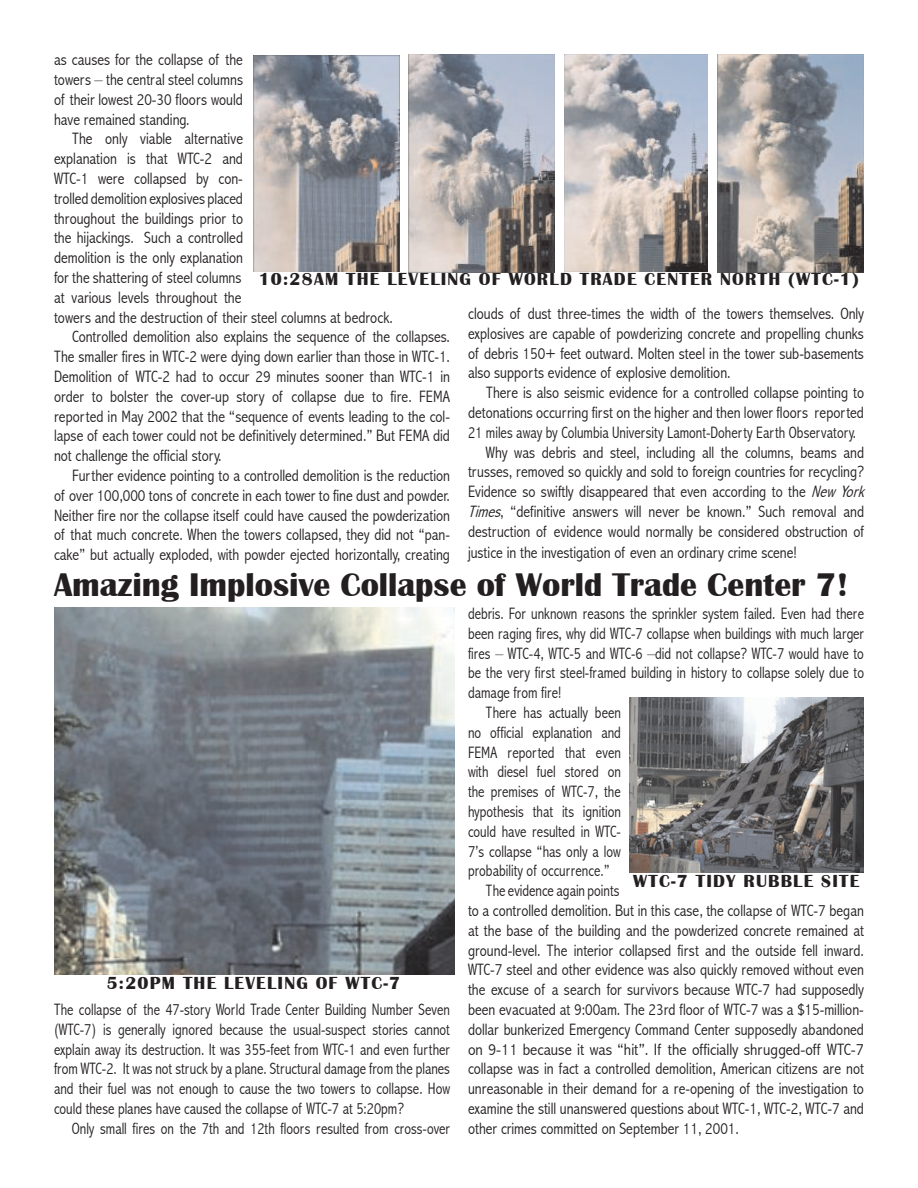
<style>
.page{position:relative;width:918px;height:1188px;background:#fff}
.page>*{position:absolute;margin:0;border:0;box-sizing:border-box;transform-origin:0 0}
.t1{font:700 33.75px "Britannic";color:#231f20}
.t2{font:700 18px "Britannic";letter-spacing:.07em;color:#231f20}
.t3{font:300 condensed 16.5px/19.8px "Abadi";color:#231f20;text-align:justify}
.t4{font:300 condensed 16.5px/19.8px "Abadi";color:#231f20;text-align:justify;scale:.95 1}
.t5{font:300 condensed 16.5px "Abadi";color:#231f20;scale:1.07 1}
.s1{font-style:italic}
</style>
<div class="page">
<img style="left:253px;top:55px;width:146px;height:216px">
<img style="left:409px;top:54px;width:146px;height:218px">
<img style="left:564px;top:54px;width:144px;height:217px">
<img style="left:718px;top:54px;width:146px;height:218px">
<img style="left:54px;top:607px;width:400px;height:368px">
<img style="left:630px;top:698px;width:234px;height:175px">
<p class="t3" style="left:54px;top:50px;width:191px">as causes for the collapse of the towers – the central steel columns of their lowest 20-30 floors would have remained standing.</p>
<p class="t3" style="left:72px;top:130px;width:173px">The only viable alternative</p>
<p class="t3" style="left:54px;top:149px;width:191px">explanation is that WTC-2 and</p>
<p class="t3" style="left:54px;top:169px;width:190px">WTC-1 were collapsed by con-</p>
<p class="t3" style="left:54px;top:189px;width:191px">trolled demolition explosives placed</p>
<p class="t3" style="left:54px;top:209px;width:191px">throughout the buildings prior to</p>
<p class="t3" style="left:54px;top:229px;width:191px">the hijackings. Such a controlled</p>
<p class="t3" style="left:54px;top:248px;width:191px">demolition is the only explanation</p>
<p class="t3" style="left:54px;top:268px;width:189px">for the shattering of steel columns</p>
<p class="t3" style="left:54px;top:288px;width:189px">at various levels throughout the</p>
<p class="t3" style="left:54px;top:308px;width:340px">towers and the destruction of their steel columns at bedrock.</p>
<p class="t3" style="left:72px;top:328px;width:380px">Controlled demolition also explains the sequence of the collapses.</p>
<p class="t3" style="left:54px;top:347px;width:398px">The smaller fires in WTC-2 were dying down earlier than those in WTC-1.</p>
<p class="t3" style="left:54px;top:367px;width:398px">Demolition of WTC-2 had to occur 29 minutes sooner than WTC-1 in</p>
<p class="t3" style="left:54px;top:387px;width:397px">order to bolster the cover-up story of collapse due to fire. FEMA</p>
<p class="t3" style="left:54px;top:407px;width:397px">reported in May 2002 that the “sequence of events leading to the col-</p>
<p class="t3" style="left:54px;top:427px;width:398px">lapse of each tower could not be definitively determined.” But FEMA did</p>
<p class="t3" style="left:54px;top:446px;width:169px">not challenge the official story.</p>
<p class="t3" style="left:72px;top:466px;width:380px">Further evidence pointing to a controlled demolition is the reduction</p>
<p class="t3" style="left:54px;top:486px;width:397px">of over 100,000 tons of concrete in each tower to fine dust and powder.</p>
<p class="t3" style="left:54px;top:506px;width:398px">Neither fire nor the collapse itself could have caused the powderization</p>
<p class="t3" style="left:54px;top:526px;width:398px">of that much concrete. When the towers collapsed, they did not “pan-</p>
<p class="t3" style="left:54px;top:545px;width:398px">cake” but actually exploded, with powder ejected horizontally, creating</p>
<p class="t2" style="left:259px;top:270px;width:602px">10:28AM THE LEVELING OF WORLD TRADE CENTER NORTH (WTC-1)</p>
<p class="t3" style="left:468px;top:304px;width:398px">clouds of dust three-times the width of the towers themselves. Only explosives are capable of powderizing concrete and propelling chunks of debris 150+ feet outward. Molten steel in the tower sub-basements also supports evidence of explosive demolition.</p>
<p class="t3" style="left:486px;top:383px;width:380px">There is also seismic evidence for a controlled collapse pointing to</p>
<p class="t3" style="left:468px;top:403px;width:398px">detonations occurring first on the higher and then lower floors reported</p>
<p class="t4" style="left:468px;top:423px;width:410px">21 miles away by Columbia University Lamont-Doherty Earth Observatory.</p>
<p class="t3" style="left:486px;top:443px;width:380px">Why was debris and steel, including all the columns, beams and</p>
<p class="t3" style="left:468px;top:463px;width:398px">trusses, removed so quickly and sold to foreign countries for recycling?</p>
<p class="t3" style="left:468px;top:482px;width:402px">Evidence so swiftly disappeared that even according to the <span class="s1">NewYork</span></p>
<p class="t3" style="left:468px;top:502px;width:398px"><span class="s1">Times</span>, “definitive answers will never be known.” Such removal and</p>
<p class="t3" style="left:468px;top:522px;width:398px">destruction of evidence would normally be considered obstruction of</p>
<p class="t3" style="left:468px;top:544px;width:330px">justice in the investigation of even an ordinary crime scene!</p>
<h1 class="t1" style="left:54px;top:568px;width:796px">Amazing Implosive Collapse of World Trade Center 7!</h1>
<p class="t2" style="left:107px;top:974px;width:295px">5:20PM THE LEVELING OF WTC-7</p>
<p class="t4" style="left:54px;top:1000px;width:418px">The collapse of the 47-story World Trade Center Building Number Seven (WTC-7) is generally ignored because the usual-suspect stories cannot explain away its destruction. It was 355-feet from WTC-1 and even further from WTC-2. It was not struck by a plane. Structural damage from the planes and their fuel was not enough to cause the two towers to collapse. How could these planes have caused the collapse of WTC-7 at 5:20pm?</p>
<p class="t4" style="left:72px;top:1119px;width:399px">Only small fires on the 7th and 12th floors resulted from cross-over</p>
<p class="t4" style="left:468px;top:604px;width:418px">debris. For unknown reasons the sprinkler system failed. Even had there</p>
<p class="t4" style="left:468px;top:624px;width:418px">been raging fires, why did WTC-7 collapse when buildings with much larger</p>
<p class="t4" style="left:468px;top:644px;width:418px">fires – WTC-4, WTC-5 and WTC-6 –did not collapse? WTC-7 would have to</p>
<p class="t4" style="left:468px;top:664px;width:418px">be the very first steel-framed building in history to collapse solely due to</p>
<p class="t4" style="left:468px;top:683px;width:100px">damage from fire!</p>
<p class="t4" style="left:486px;top:703px;width:144px">There has actually been</p>
<p class="t4" style="left:468px;top:723px;width:162px">no official explanation and</p>
<p class="t4" style="left:468px;top:743px;width:162px">FEMA reported that even</p>
<p class="t4" style="left:468px;top:763px;width:163px">with diesel fuel stored on</p>
<p class="t4" style="left:468px;top:782px;width:162px">the premises of WTC-7, the</p>
<p class="t4" style="left:468px;top:802px;width:163px">hypothesis that its ignition</p>
<p class="t4" style="left:468px;top:822px;width:162px">could have resulted in WTC-</p>
<p class="t4" style="left:468px;top:842px;width:162px">7’s collapse “has only a low</p>
<p class="t4" style="left:468px;top:862px;width:150px">probability of occurrence.”</p>
<p class="t4" style="left:486px;top:881px;width:142px">The evidence again points</p>
<p class="t3" style="left:468px;top:901px;width:398px">to a controlled demolition. But in this case, the collapse of WTC-7 began</p>
<p class="t3" style="left:468px;top:921px;width:397px">at the base of the building and the powderized concrete remained at</p>
<p class="t3" style="left:468px;top:941px;width:398px">ground-level. The interior collapsed first and the outside fell inward.</p>
<p class="t3" style="left:468px;top:961px;width:398px">WTC-7 steel and other evidence was also quickly removed without even</p>
<p class="t3" style="left:468px;top:980px;width:397px">the excuse of a search for survivors because WTC-7 had supposedly</p>
<p class="t3" style="left:468px;top:1000px;width:397px">been evacuated at 9:00am. The 23rd floor of WTC-7 was a $15-million-</p>
<p class="t3" style="left:468px;top:1020px;width:397px">dollar bunkerized Emergency Command Center supposedly abandoned</p>
<p class="t5" style="left:468px;top:1040px;width:372px">on 9-11 because it was “hit”. If the officially shrugged-off WTC-7</p>
<p class="t3" style="left:468px;top:1060px;width:398px">collapse was in fact a controlled demolition, American citizens are not</p>
<p class="t3" style="left:468px;top:1079px;width:398px">unreasonable in their demand for a re-opening of the investigation to</p>
<p class="t3" style="left:468px;top:1099px;width:397px">examine the still unanswered questions about WTC-1, WTC-2, WTC-7 and</p>
<p class="t3" style="left:468px;top:1119px;width:272px">other crimes committed on September 11, 2001.</p>
<p class="t2" style="left:633px;top:872px;width:228px">WTC-7 TIDY RUBBLE SITE</p>
</div>
